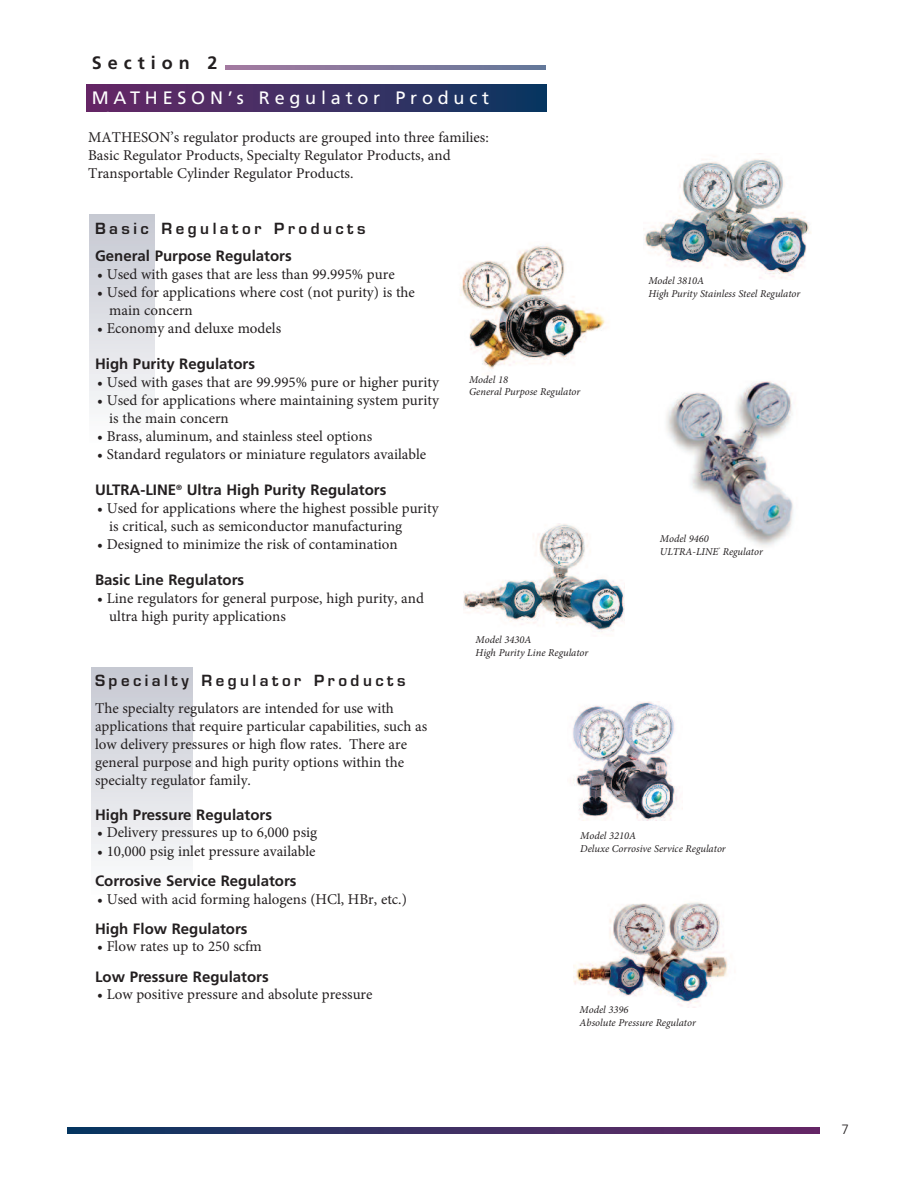
<style>
.page{position:relative;width:918px;height:1188px;background:#fff}
.page>*{position:absolute;margin:0;border:0;box-sizing:border-box;transform-origin:0 0}
.t1{font:18px "Frutiger";letter-spacing:.265em;color:#fff}
.t2{font:700 18px "Frutiger";letter-spacing:.335em;color:#231f20}
.t3{font:15px/18px "Minion Pro";color:#231f20}
.t4{font:700 15px "Frutiger";color:#231f20}
.t5{font:600 15px "Eurostile";letter-spacing:.235em;color:#231f20}
.t6{font:300 13.5px "Frutiger";color:#231f20}
.t7{font:italic 10.5px/12.6px "Minion Pro";color:#231f20}
</style>
<div class="page">
<img style="left:574px;top:902px;width:153px;height:106px">
<img style="left:644px;top:153px;width:167px;height:126px">
<svg style="left:68px;top:1128px;width:752px;height:6px;background:#3b2f63"></svg>
<div style="left:92px;top:667px;width:100px;height:231px;background:linear-gradient(to bottom,#c5c7d1,#fdfefe)"></div>
<div style="left:89px;top:215px;width:66px;height:230px;background:linear-gradient(to bottom,#c5c8d1,#fdfdfd)"></div>
<img style="left:460px;top:246px;width:145px;height:123px">
<img style="left:666px;top:381px;width:127px;height:166px">
<div style="left:87px;top:84px;width:459px;height:28px;background:linear-gradient(to right,#6a2866,#0e3761)"></div>
<img style="left:572px;top:702px;width:111px;height:118px">
<svg style="left:225px;top:66px;width:320px;height:3px"></svg>
<img style="left:463px;top:524px;width:161px;height:108px">
<p class="t2" style="left:92px;top:56px;width:127px">Section 2</p>
<p class="t1" style="left:92px;top:90px;width:399px">MATHESON’s Regulator Product</p>
<p class="t3" style="left:88px;top:130px;width:402px">MATHESON’s regulator products are grouped into three families:<br>Basic Regulator Products, Specialty Regulator Products, and<br>Transportable Cylinder Regulator Products.</p>
<p class="t5" style="left:95px;top:223px;width:272px">Basic Regulator Products</p>
<p class="t4" style="left:95px;top:250px;width:198px">General Purpose Regulators</p>
<p class="t3" style="left:97px;top:267px;width:299px">• Used with gases that are less than 99.995% pure</p>
<p class="t3" style="left:109px;top:285px;width:307px;text-indent:-12px">• Used for applications where cost (not purity) is the main concern</p>
<p class="t3" style="left:97px;top:321px;width:186px">• Economy and deluxe models</p>
<p class="t4" style="left:95px;top:358px;width:162px">High Purity Regulators</p>
<p class="t3" style="left:97px;top:375px;width:343px">• Used with gases that are 99.995% pure or higher purity</p>
<p class="t3" style="left:109px;top:393px;width:331px;text-indent:-12px">• Used for applications where maintaining system purity is the main concern</p>
<p class="t3" style="left:97px;top:429px;width:277px">• Brass, aluminum, and stainless steel options</p>
<p class="t3" style="left:97px;top:447px;width:331px">• Standard regulators or miniature regulators available</p>
<p class="t4" style="left:95px;top:484px;width:293px">ULTRA-LINE<sup>®</sup> Ultra High Purity Regulators</p>
<p class="t3" style="left:109px;top:501px;width:331px;text-indent:-12px">• Used for applications where the highest possible purity is critical, such as semiconductor manufacturing</p>
<p class="t3" style="left:97px;top:537px;width:302px">• Designed to minimize the risk of contamination</p>
<p class="t4" style="left:95px;top:574px;width:151px">Basic Line Regulators</p>
<p class="t3" style="left:109px;top:591px;width:316px;text-indent:-12px">• Line regulators for general purpose, high purity, and ultra high purity applications</p>
<p class="t7" style="left:469px;top:374px;width:113px">Model 18<br>General Purpose Regulator</p>
<p class="t7" style="left:476px;top:634px;width:114px">Model 3430A<br>High Purity Line Regulator</p>
<p class="t7" style="left:648px;top:276px;width:154px">Model 3810A<br>High Purity Stainless Steel Regulator</p>
<p class="t7" style="left:660px;top:534px;width:105px">Model 9460<br>ULTRA-LINE<sup>®</sup> Regulator</p>
<p class="t5" style="left:95px;top:675px;width:312px">Specialty Regulator Products</p>
<p class="t3" style="left:95px;top:700px;width:334px">The specialty regulators are intended for use with applications that require particular capabilities, such as low delivery pressures or high flow rates. There are general purpose and high purity options within the specialty regulator family.</p>
<p class="t4" style="left:95px;top:808px;width:178px">High Pressure Regulators</p>
<p class="t3" style="left:97px;top:825px;width:222px">• Delivery pressures up to 6,000 psig</p>
<p class="t3" style="left:97px;top:843px;width:220px">• 10,000 psig inlet pressure available</p>
<p class="t4" style="left:95px;top:875px;width:203px">Corrosive Service Regulators</p>
<p class="t3" style="left:97px;top:891px;width:311px">• Used with acid forming halogens (HCl, HBr, etc.)</p>
<p class="t4" style="left:95px;top:923px;width:154px">High Flow Regulators</p>
<p class="t3" style="left:97px;top:939px;width:166px">• Flow rates up to 250 scfm</p>
<p class="t4" style="left:95px;top:970px;width:175px">Low Pressure Regulators</p>
<p class="t3" style="left:97px;top:987px;width:277px">• Low positive pressure and absolute pressure</p>
<p class="t7" style="left:580px;top:830px;width:147px">Model 3210A<br>Deluxe Corrosive Service Regulator</p>
<p class="t7" style="left:580px;top:1004px;width:118px">Model 3396<br>Absolute Pressure Regulator</p>
<p class="t6" style="left:841px;top:1124px;width:9px">7</p>
</div>
